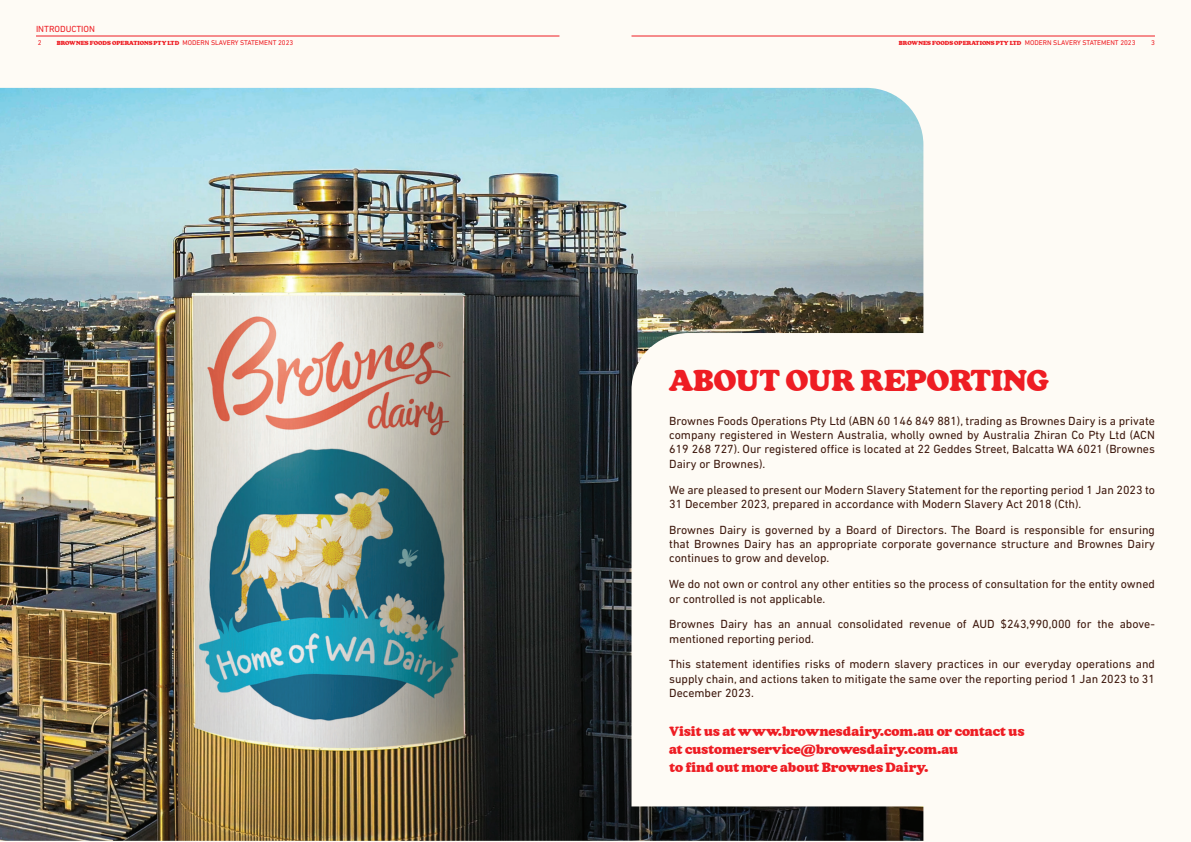
<style>
.page{position:relative;width:1191px;height:842px;background:#fefbf5}
.page>*{position:absolute;margin:0;border:0;box-sizing:border-box;transform-origin:0 0}
.t1{font:900 36px "Chunk";color:#ee1d23}
.t2{font:900 16px/18px "Chunk";color:#ee1d23}
.t3{font:12px/14.4px "DIN Next LT Pro";color:#3d180d;text-align:justify}
.t4{font:9px "DIN Next LT Pro";color:#ee1d23}
.t5{font:900 7px "Chunk";color:#ee1d23}
.t6{font:7px "DIN Next LT Pro";color:#ee1d23}
.s1{font-family:"DIN Next LT Pro";font-weight:400}
</style>
<div class="page">
<img style="left:0;top:88px;width:923px;height:753px">
<hr style="left:36px;top:36px;width:523px;height:1px;background:#ee1d23">
<hr style="left:631px;top:36px;width:524px;height:1px;background:#ee1d23">
<svg style="left:631px;top:333px;width:292px;height:473px"></svg>
<p class="t4" style="left:36px;top:24px;width:61px">INTRODUCTION</p>
<p class="t6" style="left:38px;top:39px;width:5px">2</p>
<p class="t5" style="left:57px;top:39px;width:238px">BROWNES FOODS OPERATIONS PTY LTD <span class="s1">MODERN SLAVERY STATEMENT 2023</span></p>
<p class="t5" style="left:899px;top:39px;width:238px">BROWNES FOODS OPERATIONS PTY LTD <span class="s1">MODERN SLAVERY STATEMENT 2023</span></p>
<p class="t6" style="left:1151px;top:39px;width:5px">3</p>
<h1 class="t1" style="left:669px;top:361px;width:381px">ABOUT OUR REPORTING</h1>
<p class="t3" style="left:669px;top:413px;width:487px">Brownes Foods Operations Pty Ltd (ABN 60 146 849 881), trading as Brownes Dairy is a private company registered in Western Australia, wholly owned by Australia Zhiran Co Pty Ltd (ACN 619 268 727). Our registered office is located at 22 Geddes Street, Balcatta WA 6021 (Brownes Dairy or Brownes).</p>
<p class="t3" style="left:669px;top:482px;width:487px">We are pleased to present our Modern Slavery Statement for the reporting period 1 Jan 2023 to<br>31 December 2023, prepared in accordance with Modern Slavery Act 2018 (Cth).</p>
<p class="t3" style="left:669px;top:522px;width:487px">Brownes Dairy is governed by a Board of Directors. The Board is responsible for ensuring that Brownes Dairy has an appropriate corporate governance structure and Brownes Dairy continues to grow and develop.</p>
<p class="t3" style="left:669px;top:577px;width:487px">We do not own or control any other entities so the process of consultation for the entity owned or controlled is not applicable.</p>
<p class="t3" style="left:669px;top:617px;width:487px">Brownes Dairy has an annual consolidated revenue of AUD $243,990,000 for the above&shy;mentioned reporting period.</p>
<p class="t3" style="left:669px;top:657px;width:487px">This statement identifies risks of modern slavery practices in our everyday operations and supply chain, and actions taken to mitigate the same over the reporting period 1 Jan 2023 to 31<br>December 2023.</p>
<h2 class="t2" style="left:669px;top:723px;width:357px">Visit us at www.brownesdairy.com.au or contact us at customerservice@browesdairy.com.au<br>to find out more about Brownes Dairy.</h2>
</div>
